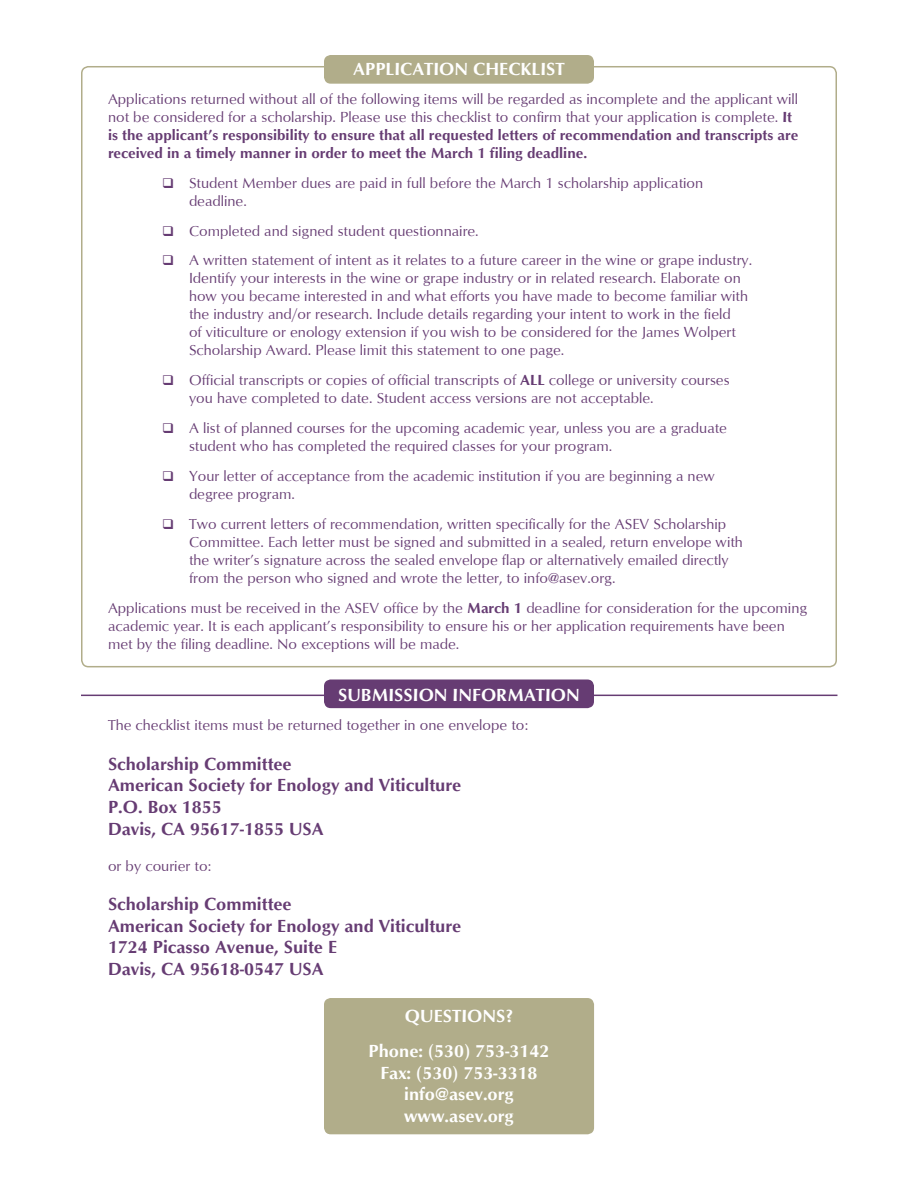
<style>
.page{position:relative;width:918px;height:1188px;background:#fff}
.page>*{position:absolute;margin:0;border:0;box-sizing:border-box;transform-origin:0 0}
.t1{font:700 18px "Optimum";color:#663c73}
.Small{font:700 18px "Optimum";color:#fff}
.Small-2{font:15px/18px "Optimum";color:#663c73}
.s1{font-weight:700}
</style>
<div class="page">
<div style="left:324px;top:55px;width:270px;height:29px;background:#b1ad8a;border-radius:7px"></div>
<hr style="left:81px;top:695px;width:756px;height:1px;background:#663c73">
<div style="left:324px;top:680px;width:270px;height:28px;background:#663c73;border-radius:7px"></div>
<div style="left:324px;top:998px;width:270px;height:136px;background:#b1ad8a;border-radius:7px"></div>
<p class="Small" style="left:353px;top:58px;width:213px">APPLICATION CHECKLIST</p>
<p class="Small-2" style="left:108px;top:89px;width:692px">Applications returned without all of the following items will be regarded as incomplete and the applicant will not be considered for a scholarship. Please use this checklist to confirm that your application is complete. <span class="s1">It is the applicant’s responsibility to ensure that all requested letters of recommendation and transcripts are received in a timely manner in order to meet the March 1 filing deadline.</span></p>
<p class="Small-2" style="left:189px;top:173px;width:516px;text-indent:-27px">❑ Student Member dues are paid in full before the March 1 scholarship application deadline.</p>
<p class="Small-2" style="left:162px;top:221px;width:318px">❑ Completed and signed student questionnaire.</p>
<p class="Small-2" style="left:189px;top:251px;width:565px;text-indent:-27px">❑ A written statement of intent as it relates to a future career in the wine or grape industry.<br>Identify your interests in the wine or grape industry or in related research. Elaborate on how you became interested in and what efforts you have made to become familiar with the industry and/or research. Include details regarding your intent to work in the field<br>of viticulture or enology extension if you wish to be considered for the James Wolpert Scholarship Award. Please limit this statement to one page.</p>
<p class="Small-2" style="left:189px;top:371px;width:542px;text-indent:-27px">❑ Official transcripts or copies of official transcripts of <span class="s1">ALL</span> college or university courses you have completed to date. Student access versions are not acceptable.</p>
<p class="Small-2" style="left:189px;top:419px;width:539px;text-indent:-27px">❑ A list of planned courses for the upcoming academic year, unless you are a graduate student who has completed the required classes for your program.</p>
<p class="Small-2" style="left:189px;top:467px;width:527px;text-indent:-27px">❑ Your letter of acceptance from the academic institution if you are beginning a new degree program.</p>
<p class="Small-2" style="left:189px;top:515px;width:555px;text-indent:-27px">❑ Two current letters of recommendation, written specifically for the ASEV Scholarship Committee. Each letter must be signed and submitted in a sealed, return envelope with the writer’s signature across the sealed envelope flap or alternatively emailed directly from the person who signed and wrote the letter, to info@asev.org.</p>
<p class="Small-2" style="left:108px;top:599px;width:701px">Applications must be received in the ASEV office by the <span class="s1">March 1</span> deadline for consideration for the upcoming academic year. It is each applicant’s responsibility to ensure his or her application requirements have been met by the filing deadline. No exceptions will be made.</p>
<p class="Small" style="left:338px;top:685px;width:243px">SUBMISSION INFORMATION</p>
<p class="Small-2" style="left:108px;top:716px;width:422px">The checklist items must be returned together in one envelope to:</p>
<p class="t1" style="left:108px;top:753px;width:185px">Scholarship Committee</p>
<p class="t1" style="left:108px;top:775px;width:355px">American Society for Enology and Viticulture</p>
<p class="t1" style="left:108px;top:796px;width:115px">P.O. Box 1855</p>
<p class="t1" style="left:108px;top:818px;width:217px">Davis, CA 95617-1855 USA</p>
<p class="Small-2" style="left:108px;top:856px;width:105px">or by courier to:</p>
<p class="t1" style="left:108px;top:894px;width:185px">Scholarship Committee</p>
<p class="t1" style="left:108px;top:915px;width:355px">American Society for Enology and Viticulture</p>
<p class="t1" style="left:108px;top:937px;width:231px">1724 Picasso Avenue, Suite E</p>
<p class="t1" style="left:108px;top:958px;width:217px">Davis, CA 95618-0547 USA</p>
<p class="Small" style="left:405px;top:1006px;width:110px">QUESTIONS?</p>
<p class="Small" style="left:369px;top:1041px;width:182px">Phone: (530) 753-3142</p>
<p class="Small" style="left:380px;top:1062px;width:159px">Fax: (530) 753-3318</p>
<p class="Small" style="left:404px;top:1084px;width:111px">info@asev.org</p>
<p class="Small" style="left:404px;top:1106px;width:111px">www.asev.org</p>
</div>
